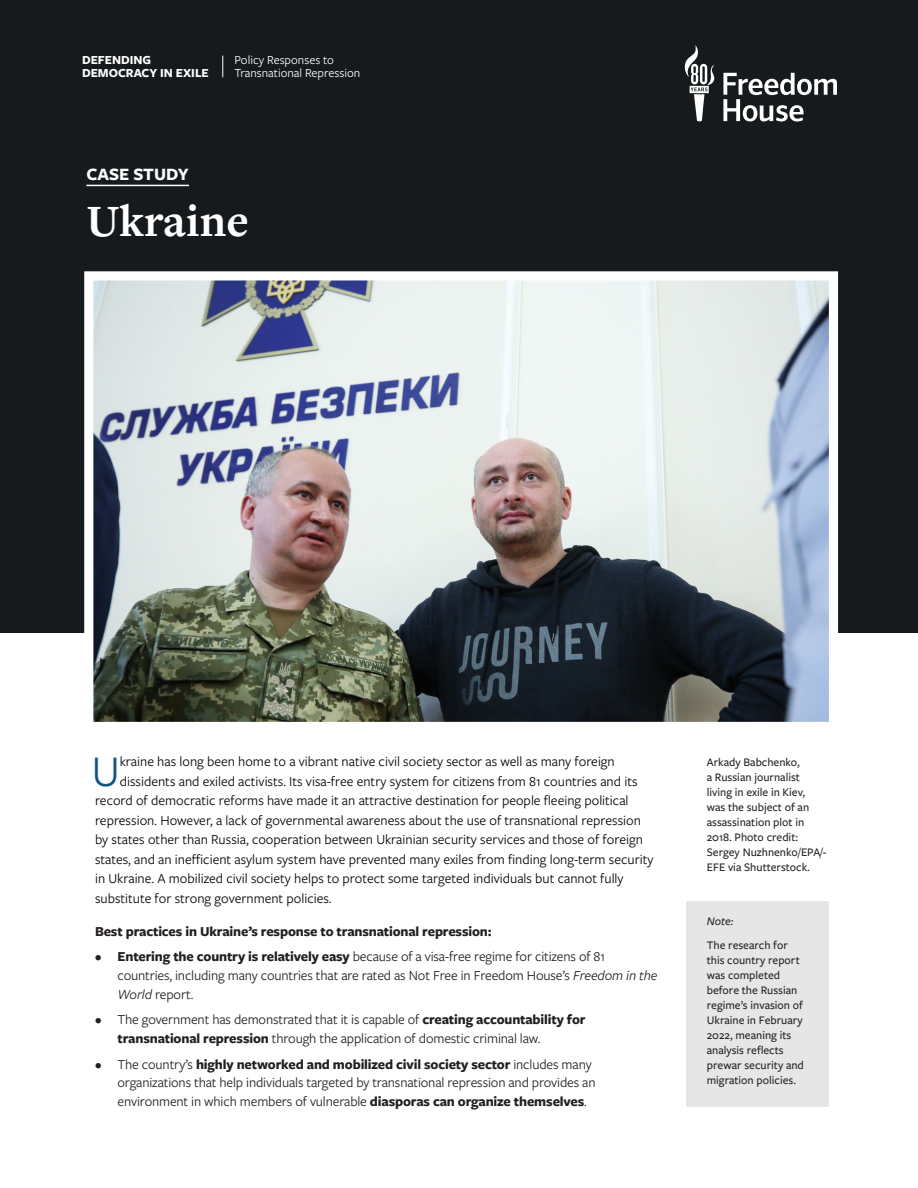
<style>
.page{position:relative;width:918px;height:1188px;background:#fff}
.page>*{position:absolute;margin:0;border:0;box-sizing:border-box;transform-origin:0 0}
.Head_3{font:700 46.5px "Freight Text Pro";color:#fff}
.Body_1_drop_cap{font:45.45px "Freight Sans Pro";color:#125582}
.Head_3-2{font:700 18px "Freight Sans Pro";color:#fff}
.Body_1_drop_cap-2{font:14.25px "Freight Sans Pro";color:#040503}
.t1{font:14.25px/18.8px "Freight Sans Pro";letter-spacing:-.01em;color:#231f20}
.Body_1{font:700 14.25px "Freight Sans Pro";letter-spacing:-.01em;color:#231f20}
.t2{font:12.75px/12.8px "Freight Sans Pro";color:#fff}
.t3{font:700 12.75px/12.8px "Freight Sans Pro";color:#fff}
.t4{font:500 12px/15px "Freight Sans Pro";color:#231f20}
.t5{font:italic 500 12px "Freight Sans Pro";color:#231f20}
.s1{font-weight:700}
.s2{font-style:italic}
</style>
<div class="page">
<div style="left:0;top:0;width:918px;height:633px;background:#161a1c"></div>
<img style="left:94px;top:281px;width:734px;height:440px">
<div style="left:84px;top:271px;width:754px;height:460px;border:9px solid #fff"></div>
<svg style="left:723px;top:73px;width:114px;height:48px"></svg>
<svg style="left:684px;top:45px;width:31px;height:77px"></svg>
<svg style="left:223px;top:56px;width:1px;height:21px"></svg>
<div style="left:686px;top:901px;width:142px;height:205px;background:#e6e6e6"></div>
<hr style="left:86px;top:185px;width:103px;height:1px;background:#fff">
<p class="t3" style="left:82px;top:53px;width:128px">DEFENDING<br>DEMOCRACY IN EXILE</p>
<p class="t2" style="left:235px;top:53px;width:127px">Policy Responses to<br>Transnational Repression</p>
<p class="Head_3-2" style="left:86px;top:162px;width:104px">CASE STUDY</p>
<p class="Head_3" style="left:86px;top:190px;width:164px">Ukraine</p>
<p class="Body_1_drop_cap" style="left:92px;top:741px;width:29px">U</p>
<p class="Body_1_drop_cap-2" style="left:120px;top:752px;width:497px">kraine has long been home to a vibrant native civil society sector as well as many foreign</p>
<p class="Body_1_drop_cap-2" style="left:120px;top:772px;width:519px">dissidents and exiled activists. Its visa-free entry system for citizens from 81 countries and its</p>
<p class="Body_1_drop_cap-2" style="left:95px;top:791px;width:535px">record of democratic reforms have made it an attractive destination for people fleeing political</p>
<p class="Body_1_drop_cap-2" style="left:95px;top:811px;width:547px">repression. However, a lack of governmental awareness about the use of transnational repression</p>
<p class="Body_1_drop_cap-2" style="left:95px;top:830px;width:549px">by states other than Russia, cooperation between Ukrainian security services and those of foreign</p>
<p class="Body_1_drop_cap-2" style="left:95px;top:850px;width:560px">states, and an inefficient asylum system have prevented many exiles from finding long-term security</p>
<p class="Body_1_drop_cap-2" style="left:95px;top:869px;width:530px">in Ukraine. A mobilized civil society helps to protect some targeted individuals but cannot fully</p>
<p class="Body_1_drop_cap-2" style="left:95px;top:889px;width:238px">substitute for strong government policies.</p>
<p class="Body_1" style="left:95px;top:921px;width:398px">Best practices in Ukraine’s response to transnational repression:</p>
<p class="t1" style="left:118px;top:947px;width:542px;text-indent:-22px"><span class="s1">• Entering the country is relatively easy</span> because of a visa-free regime for citizens of 81 countries, including many countries that are rated as Not Free in Freedom House’s <span class="s2">Freedom in the<br>World</span> report.</p>
<p class="t1" style="left:118px;top:1010px;width:470px;text-indent:-22px">• The government has demonstrated that it is capable of <span class="s1">creating accountability for transnational repression</span> through the application of domestic criminal law.</p>
<p class="t1" style="left:118px;top:1054px;width:480px;text-indent:-22px">• The country’s <span class="s1">highly networked and mobilized civil society sector</span> includes many organizations that help individuals targeted by transnational repression and provides an environment in which members of vulnerable <span class="s1">diasporas can organize themselves</span>.</p>
<p class="t4" style="left:707px;top:754px;width:121px">Arkady Babchenko,<br>a Russian journalist living in exile in Kiev, was the subject of an assassination plot in<br>2018. Photo credit:<br>Sergey Nuzhnenko/EPA/-<br>EFE via Shutterstock.</p>
<p class="t5" style="left:707px;top:913px;width:28px">Note:</p>
<p class="t4" style="left:707px;top:937px;width:99px">The research for this country report was completed before the Russian regime’s invasion of<br>Ukraine in February<br>2022, meaning its analysis reflects prewar security and migration policies.</p>
</div>
